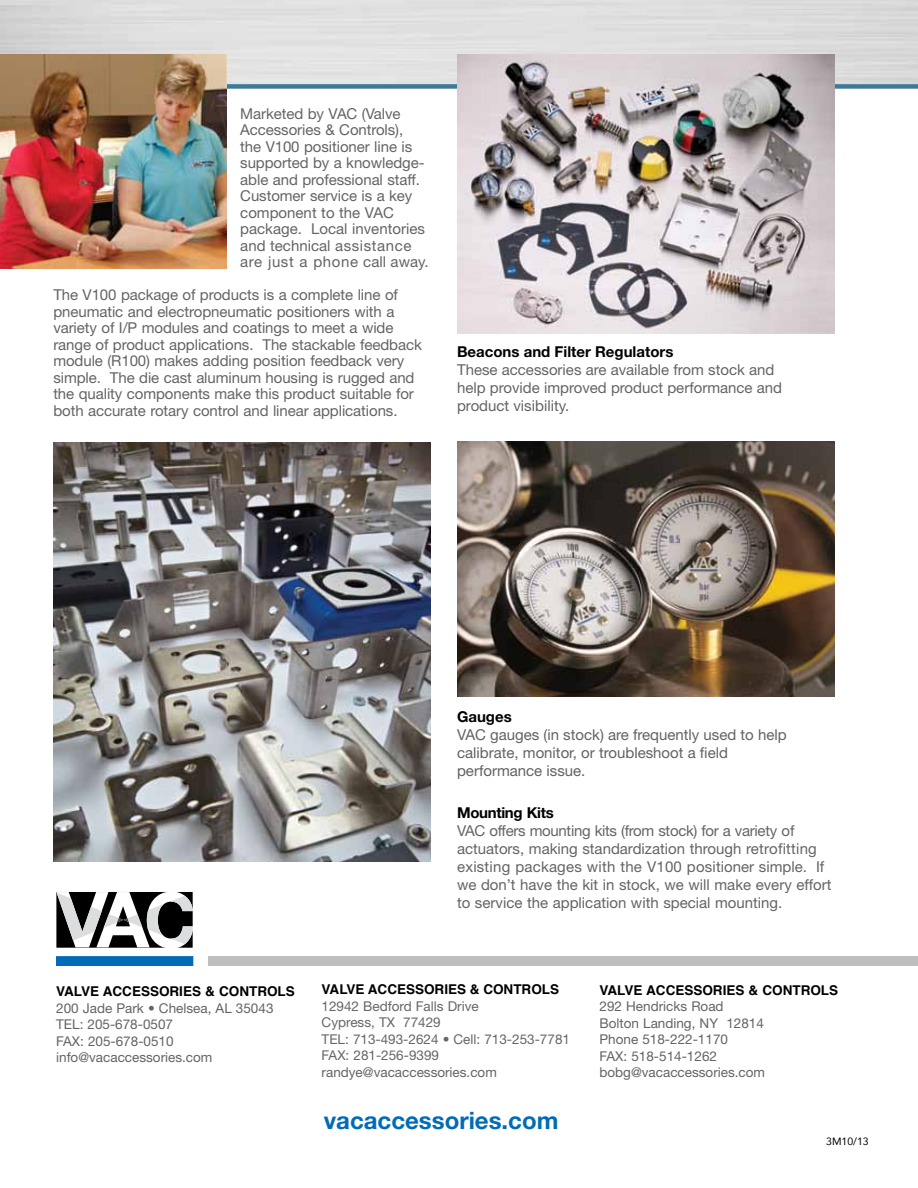
<style>
.page{position:relative;width:918px;height:1188px;background:#fff}
.page>*{position:absolute;margin:0;border:0;box-sizing:border-box;transform-origin:0 0}
.t1{font:700 24px "Helvetica Neue";color:#006bb6}
.t2{font:15px/16.5px "Helvetica Neue";letter-spacing:-.005em;color:#636466}
.t3{font:15px/18px "Helvetica Neue";color:#616264}
.t4{font:700 15px "Helvetica Neue";color:#000}
.t5{font:700 15px "Helvetica Neue";letter-spacing:-.02em;color:#000}
.t6{font:13.5px/16.5px "Helvetica Neue";color:#636466}
.t7{font:13.5px/16.5px "Helvetica Neue";color:#656669}
.t8{font:700 13.5px "Helvetica";color:#000}
.t9{font:10.5px "Avenir";color:#000}
</style>
<div class="page">
<div style="left:0;top:84px;width:918px;height:5px;background:#3e7998"></div>
<img style="left:0;top:54px;width:227px;height:214px">
<img style="left:54px;top:443px;width:376px;height:419px">
<img style="left:457px;top:441px;width:378px;height:255px">
<img style="left:457px;top:54px;width:378px;height:280px">
<svg style="left:56px;top:892px;width:137px;height:56px"></svg>
<div style="left:57px;top:957px;width:136px;height:9px;background:#006bb6"></div>
<div style="left:56px;top:956px;width:137px;height:10px;border:1px solid #006bb6"></div>
<div style="left:209px;top:956px;width:709px;height:10px;background:#bcbec0"></div>
<p class="t2" style="left:240px;top:105px;width:190px">Marketed by VAC (Valve<br>Accessories &amp; Controls),<br>the V100 positioner line is supported by a knowledge&shy;able and professional staff.<br>Customer service is a key component to the VAC package. Local inventories and technical assistance are just a phone call away.</p>
<p class="t2" style="left:53px;top:286px;width:370px">The V100 package of products is a complete line of pneumatic and electropneumatic positioners with a variety of I/P modules and coatings to meet a wide range of product applications. The stackable feedback module (R100) makes adding position feedback very simple. The die cast aluminum housing is rugged and the quality components make this product suitable for both accurate rotary control and linear applications.</p>
<p class="t4" style="left:457px;top:342px;width:218px">Beacons and Filter Regulators</p>
<p class="t2" style="left:457px;top:361px;width:327px;line-height:18px">These accessories are available from stock and help provide improved product performance and product visibility.</p>
<p class="t4" style="left:457px;top:708px;width:56px">Gauges</p>
<p class="t3" style="left:457px;top:726px;width:331px">VAC gauges (in stock) are frequently used to help calibrate, monitor, or troubleshoot a field performance issue.</p>
<p class="t5" style="left:457px;top:803px;width:98px">Mounting Kits</p>
<p class="t2" style="left:457px;top:821px;width:376px;line-height:18px">VAC offers mounting kits (from stock) for a variety of actuators, making standardization through retrofitting existing packages with the V100 positioner simple. If we don’t have the kit in stock, we will make every effort to service the application with special mounting.</p>
<p class="t8" style="left:56px;top:981px;width:240px">VALVE ACCESSORIES &amp; CONTROLS</p>
<p class="t6" style="left:56px;top:999px;width:219px">200 Jade Park • Chelsea, AL 35043<br>TEL: 205-678-0507<br>FAX: 205-678-0510 info@vacaccessories.com</p>
<p class="t8" style="left:322px;top:979px;width:239px">VALVE ACCESSORIES &amp; CONTROLS</p>
<p class="t7" style="left:322px;top:997px;width:250px">12942 Bedford Falls Drive<br>Cypress, TX 77429<br>TEL: 713-493-2624 • Cell: 713-253-7781<br>FAX: 281-256-9399</p>
<p class="t6" style="left:322px;top:1063px;width:177px">randye@vacaccessories.com</p>
<h1 class="t1" style="left:324px;top:1106px;width:236px">vacaccessories.com</h1>
<p class="t8" style="left:600px;top:979px;width:240px">VALVE ACCESSORIES &amp; CONTROLS</p>
<p class="t6" style="left:600px;top:998px;width:167px">292 Hendricks Road<br>Bolton Landing, NY 12814<br>Phone 518-222-1170<br>FAX: 518-514-1262 bobg@vacaccessories.com</p>
<p class="t9" style="left:826px;top:1132px;width:44px">3M10/13</p>
</div>
